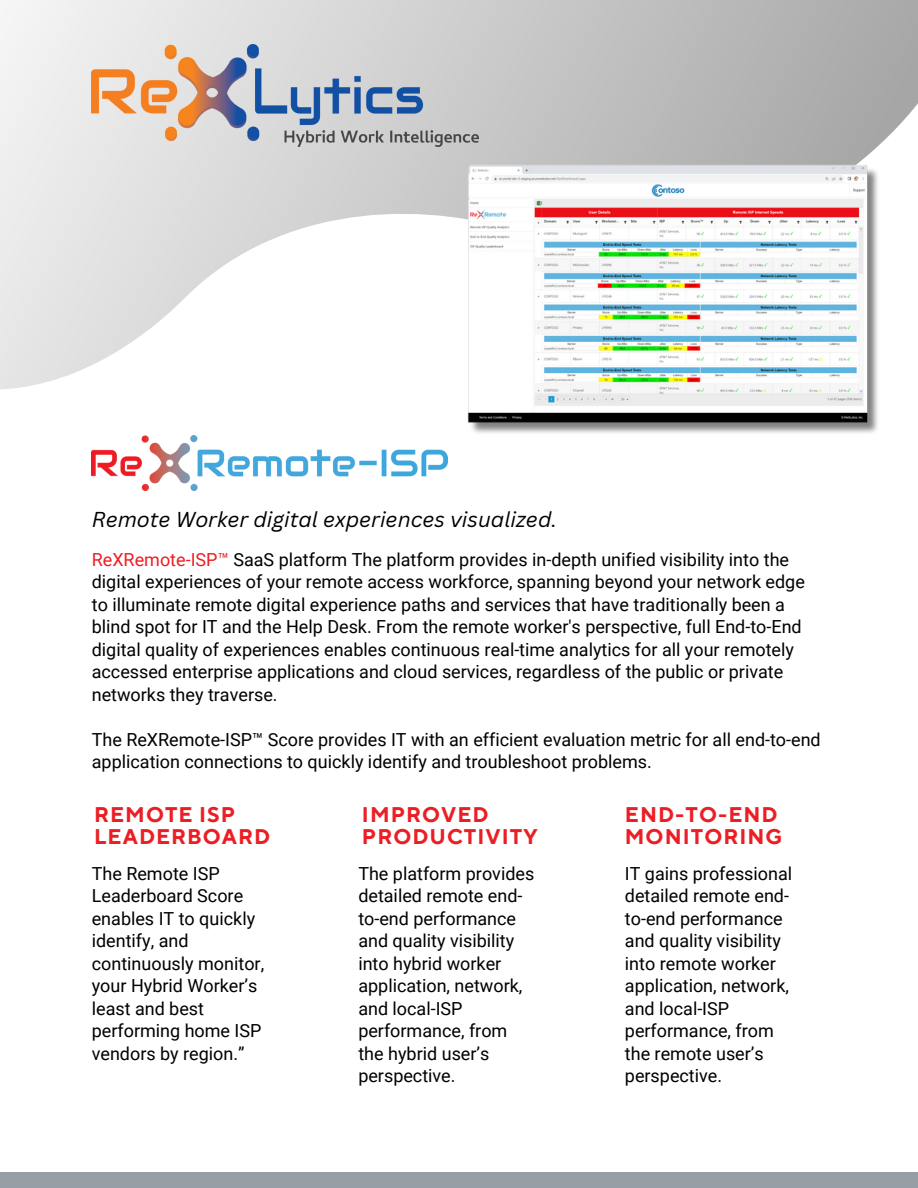
<style>
.page{position:relative;width:918px;height:1188px;background:#fff}
.page>*{position:absolute;margin:0;border:0;box-sizing:border-box;transform-origin:0 0}
.t1{font:700 21.15px/21.3px "TT Norms Pro";letter-spacing:.05em;color:#ec1e25}
.t2{font:italic 21px "Canva Sans";color:#000}
.t3{font:18px/22.5px "Roboto";color:#000}
.s1{color:#ec1e25}
</style>
<div class="page">
<svg style="left:0;top:0;width:918px;height:390px"></svg>
<div style="left:0;top:1172px;width:918px;height:16px;background:#979ea4"></div>
<img style="left:92px;top:44px;width:387px;height:103px">
<img style="left:463px;top:164px;width:424px;height:269px">
<img style="left:92px;top:435px;width:355px;height:55px">
<p class="t2" style="left:92px;top:505px;width:467px">Remote Worker digital experiences visualized.</p>
<p class="t3" style="left:92px;top:548px;width:715px"><span class="s1">ReXRemote-ISP™</span> SaaS platform The platform provides in-depth unified visibility into the digital experiences of your remote access workforce, spanning beyond your network edge to illuminate remote digital experience paths and services that have traditionally been a blind spot for IT and the Help Desk. From the remote worker's perspective, full End-to-End digital quality of experiences enables continuous real-time analytics for all your remotely accessed enterprise applications and cloud services, regardless of the public or private networks they traverse.</p>
<p class="t3" style="left:92px;top:728px;width:730px">The ReXRemote-ISP™ Score provides IT with an efficient evaluation metric for all end-to-end application connections to quickly identify and troubleshoot problems.</p>
<p class="t1" style="left:94px;top:805px;width:178px">REMOTE ISP<br>LEADERBOARD</p>
<h1 class="t1" style="left:362px;top:805px;width:177px">IMPROVED<br>PRODUCTIVITY</h1>
<h1 class="t1" style="left:625px;top:805px;width:159px">END-TO-END<br>MONITORING</h1>
<h1 class="t3" style="left:92px;top:862px;width:174px">The Remote ISP<br>Leaderboard Score enables IT to quickly identify, and continuously monitor, your Hybrid Worker’s least and best performing home ISP vendors by region.”</h1>
<p class="t3" style="left:358px;top:862px;width:177px">The platform provides detailed remote end&shy;to-end performance and quality visibility into hybrid worker application, network, and local-ISP performance, from the hybrid user’s perspective.</p>
<p class="t3" style="left:625px;top:862px;width:169px">IT gains professional detailed remote end&shy;to-end performance and quality visibility into remote worker application, network, and local-ISP performance, from the remote user’s perspective.</p>
</div>
